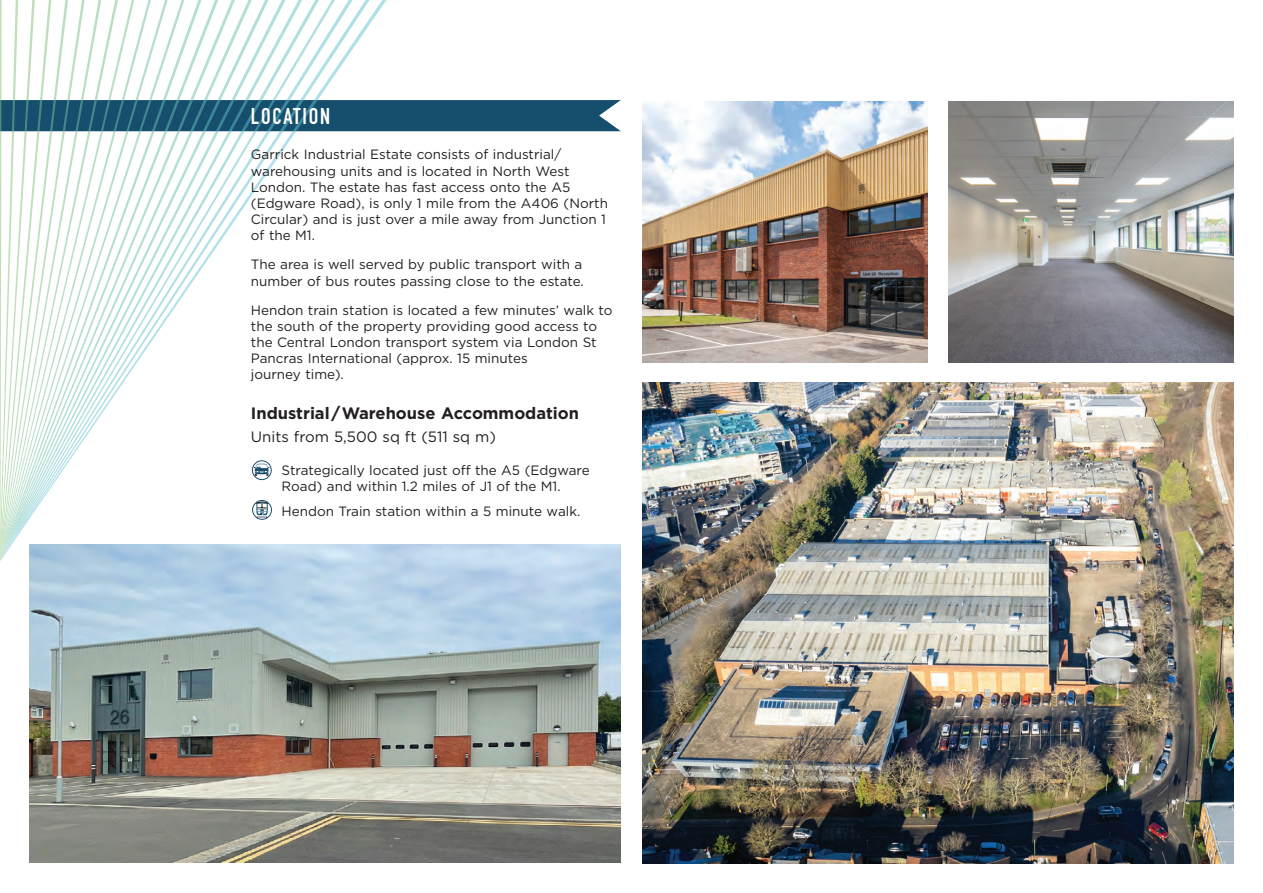
<style>
.page{position:relative;width:1263px;height:893px;background:#fff}
.page>*{position:absolute;margin:0;border:0;box-sizing:border-box;transform-origin:0 0}
.t1{font:700 22.5px "DIN Condensed";letter-spacing:.08em;color:#fff}
.t2{font:700 16.5px "Gotham";color:#231f20}
.t3{font:15px "Gotham";color:#231f20}
.t4{font:13.5px/16.2px "Gotham";color:#231f20}
</style>
<div class="page">
<img style="left:642px;top:382px;width:591px;height:481px">
<img style="left:948px;top:101px;width:285px;height:261px">
<img style="left:30px;top:561px;width:591px;height:302px">
<svg style="left:0;top:0;width:621px;height:561px"></svg>
<img style="left:642px;top:101px;width:285px;height:261px">
<h1 class="t1" style="left:251px;top:101px;width:81px">LOCATION</h1>
<p class="t4" style="left:251px;top:146px;width:359px">Garrick Industrial Estate consists of industrial/ warehousing units and is located in North West London. The estate has fast access onto the A5 (Edgware Road), is only 1 mile from the A406 (North Circular) and is just over a mile away from Junction 1 of the M1.</p>
<p class="t4" style="left:251px;top:256px;width:334px">The area is well served by public transport with a number of bus routes passing close to the estate.</p>
<p class="t4" style="left:251px;top:301px;width:363px">Hendon train station is located a few minutes’ walk to the south of the property providing good access to the Central London transport system via London St Pancras International (approx. 15 minutes<br>journey time).</p>
<p class="t2" style="left:251px;top:404px;width:330px">Industrial/Warehouse Accommodation</p>
<p class="t3" style="left:251px;top:428px;width:247px">Units from 5,500 sq ft (511 sq m)</p>
<p class="t4" style="left:281px;top:461px;width:310px">Strategically located just off the A5 (Edgware<br>Road) and within 1.2 miles of J1 of the M1.</p>
<p class="t4" style="left:281px;top:502px;width:300px">Hendon Train station within a 5 minute walk.</p>
</div>
